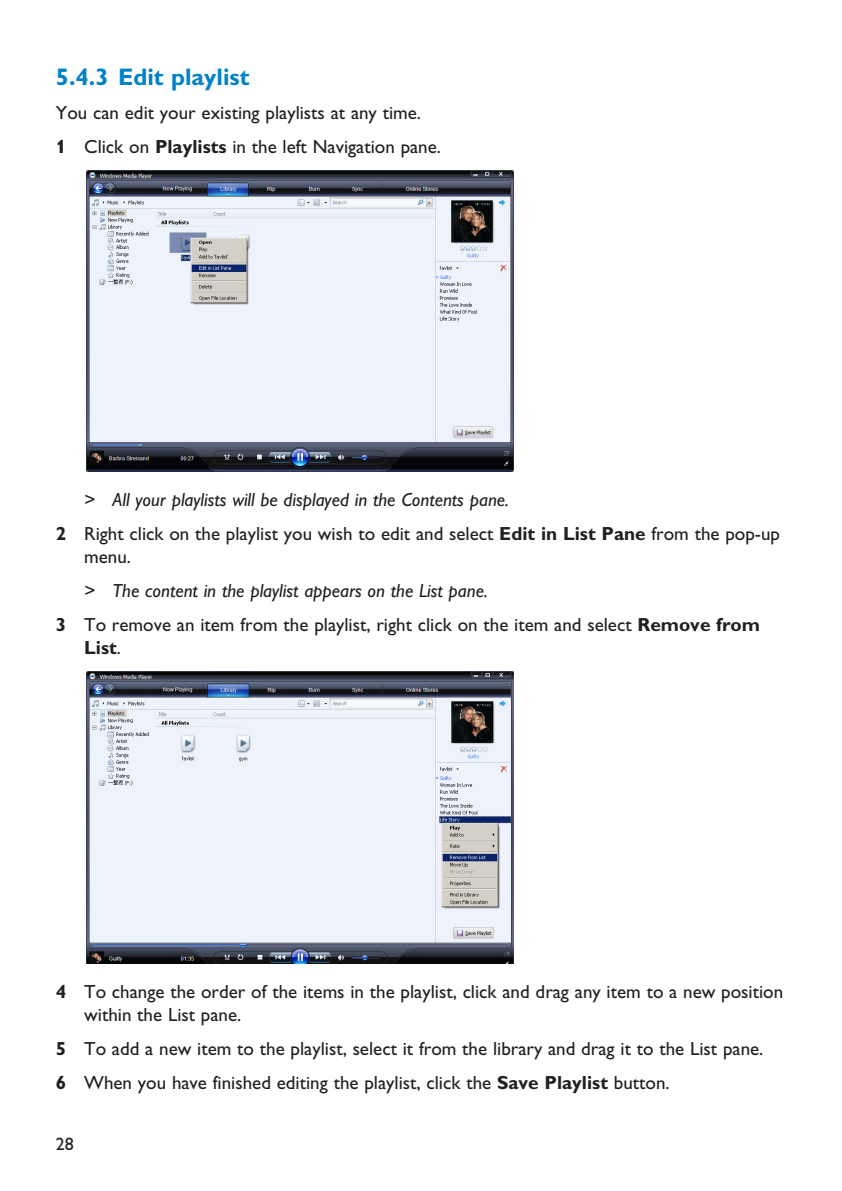
<style>
.page{position:relative;width:842px;height:1191px;background:#fff}
.page>*{position:absolute;margin:0;border:0;box-sizing:border-box;transform-origin:0 0}
.t1{font:700 24px "Gill Alt One";color:#0082c8}
.t2{font:19px/34.2px "Gill Alt One";color:#231f20}
.t3{font:700 19px "Gill Alt One";color:#231f20}
.t4{font:18px "Gill Alt One";color:#231f20}
.s1{font-weight:700}
.s2{font-style:italic}
.s3{font-weight:400}
</style>
<div class="page">
<img style="left:86px;top:671px;width:428px;height:292px">
<img style="left:86px;top:171px;width:427px;height:300px">
<p class="t1" style="left:56px;top:68px;width:195px">5.4.3 Edit playlist</p>
<p class="t2" style="left:56px;top:97px;width:387px">You can edit your existing playlists at any time.<br><span class="s1">1</span> Click on <span class="s1">Playlists</span> in the left Navigation pane.</p>
<p class="t2" style="left:56px;top:484px;width:726px;text-indent:28px"><span class="s2">&gt; All your playlists will be displayed in the Contents pane.<br></span><span class="s1">2</span> Right click on the playlist you wish to edit and select <span class="s1">Edit in List Pane</span> from the pop-up</p>
<p class="t2" style="left:84px;top:541px;width:48px">menu.</p>
<p class="t2" style="left:56px;top:575px;width:706px;text-indent:28px"><span class="s2">&gt; The content in the playlist appears on the List pane.<br></span><span class="s1">3</span> To remove an item from the playlist, right click on the item and select <span class="s1">Remove from</span></p>
<p class="t3" style="left:84px;top:640px;width:38px">List<span class="s3">.</span></p>
<p class="t2" style="left:84px;top:982px;width:700px;line-height:22.8px;text-indent:-28px"><span class="s1">4</span> To change the order of the items in the playlist, click and drag any item to a new position within the List pane.</p>
<p class="t2" style="left:56px;top:1033px;width:709px"><span class="s1">5</span> To add a new item to the playlist, select it from the library and drag it to the List pane.<br><span class="s1">6</span> When you have finished editing the playlist, click the <span class="s1">Save Playlist</span> button.</p>
<p class="t4" style="left:56px;top:1137px;width:19px">28</p>
</div>
